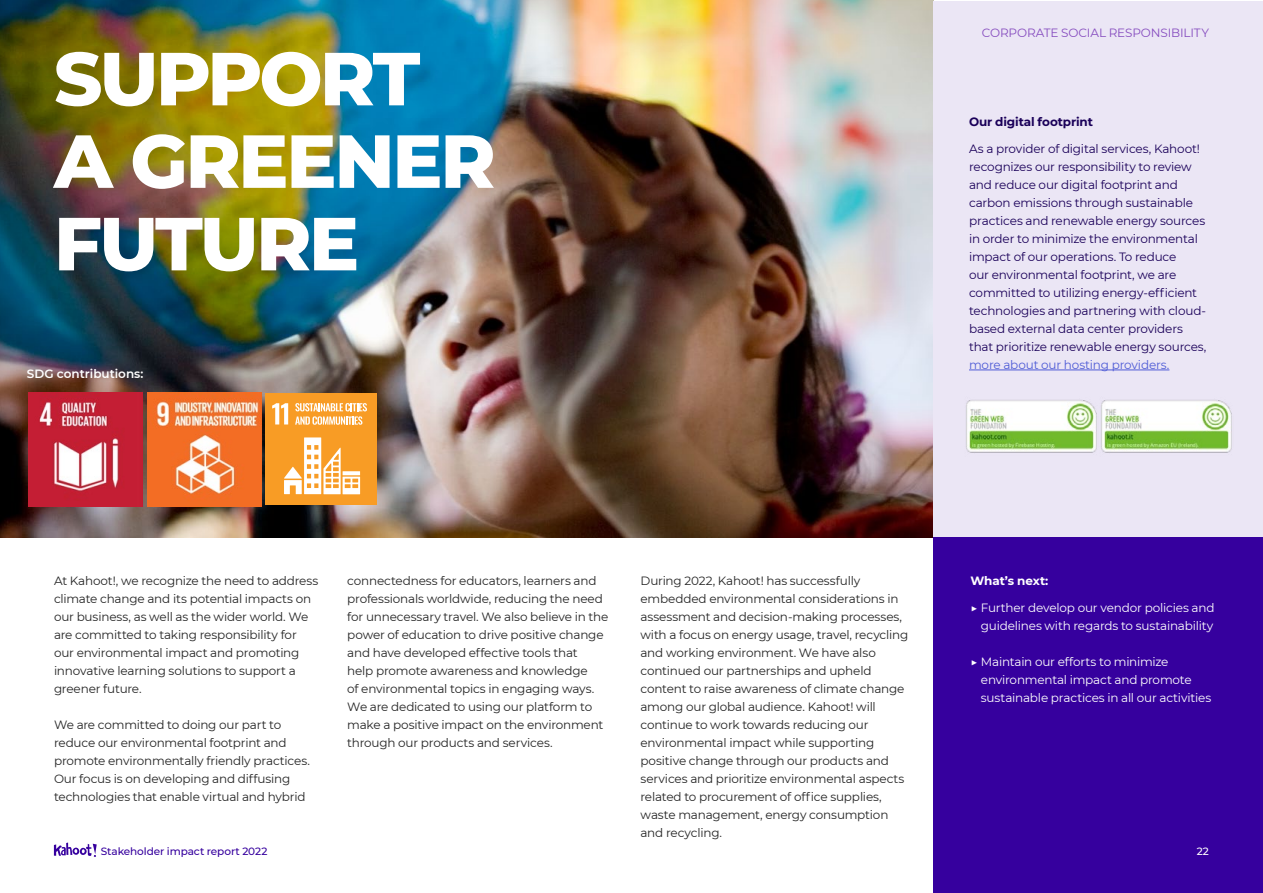
<style>
.page{position:relative;width:1263px;height:893px;background:#fff}
.page>*{position:absolute;margin:0;border:0;box-sizing:border-box;transform-origin:0 0}
.t1{font:800 75px/82.5px "Montserrat";letter-spacing:-.035em;color:#fff}
.t2{font:12px/18px "Montserrat";letter-spacing:-.015em;color:#242424}
.t3{font:12px/18px "Montserrat";letter-spacing:-.015em;color:#1a0059}
.t4{font:12px/18px "Montserrat";letter-spacing:-.015em;color:#fff;text-align:right}
.t5{font:12px "Montserrat";letter-spacing:-.01em;color:#4f5cd6}
.t6{font:12px "Montserrat";letter-spacing:-.01em;color:#864cbf}
.t7{font:700 12px "Montserrat";letter-spacing:-.01em;color:#1a0059}
.t8{font:600 12px "Montserrat";color:#fff}
.t9{font:700 12px "Montserrat";letter-spacing:-.015em;color:#fff}
.t10{font:500 10.5px "Montserrat";letter-spacing:-.005em;color:#36009e}
.t11{font:500 10.5px "Montserrat";color:#fff}
</style>
<div class="page">
<img style="left:0;top:0;width:933px;height:537px">
<div style="left:934px;top:240px;width:329px;height:653px;background:#36009e"></div>
<img style="left:28px;top:393px;width:114px;height:114px">
<img style="left:147px;top:393px;width:114px;height:114px">
<div style="left:265px;top:393px;width:112px;height:112px;background:#f89c25"></div>
<svg style="left:272px;top:403px;width:16px;height:21px"></svg>
<svg style="left:295px;top:403px;width:72px;height:22px"></svg>
<svg style="left:284px;top:437px;width:76px;height:57px"></svg>
<div style="left:934px;top:1px;width:329px;height:536px;background:#ebe6f5"></div>
<hr style="left:969px;top:370px;width:200px;height:1px;background:#4f5cd6">
<img style="left:1101px;top:400px;width:131px;height:53px">
<img style="left:966px;top:400px;width:131px;height:53px">
<svg style="left:54px;top:842px;width:43px;height:15px"></svg>
<h1 class="t1" style="left:54px;top:33px;width:443px">SUPPORT<br>A GREENER<br>FUTURE</h1>
<p class="t8" style="left:27px;top:365px;width:118px">SDG contributions:</p>
<p class="t6" style="left:982px;top:25px;width:229px">CORPORATE SOCIAL RESPONSIBILITY</p>
<p class="t7" style="left:969px;top:113px;width:125px">Our digital footprint</p>
<p class="t3" style="left:969px;top:139px;width:239px">As a provider of digital services, Kahoot! recognizes our responsibility to review and reduce our digital footprint and carbon emissions through sustainable practices and renewable energy sources in order to minimize the environmental impact of our operations. To reduce<br>our environmental footprint, we are committed to utilizing energy-efficient technologies and partnering with cloud&shy;based external data center providers that prioritize renewable energy sources,</p>
<p class="t5" style="left:969px;top:356px;width:202px">more about our hosting providers.</p>
<p class="t2" style="left:54px;top:571px;width:266px">At Kahoot!, we recognize the need to address climate change and its potential impacts on our business, as well as the wider world. We are committed to taking responsibility for our environmental impact and promoting innovative learning solutions to support a greener future.</p>
<p class="t2" style="left:54px;top:715px;width:257px">We are committed to doing our part to reduce our environmental footprint and promote environmentally friendly practices.<br>Our focus is on developing and diffusing technologies that enable virtual and hybrid</p>
<p class="t2" style="left:640px;top:571px;width:269px">During 2022, Kahoot! has successfully embedded environmental considerations in assessment and decision-making processes, with a focus on energy usage, travel, recycling and working environment. We have also continued our partnerships and upheld content to raise awareness of climate change among our global audience. Kahoot! will continue to work towards reducing our environmental impact while supporting positive change through our products and services and prioritize environmental aspects related to procurement of office supplies, waste management, energy consumption and recycling.</p>
<p class="t2" style="left:347px;top:571px;width:263px">connectedness for educators, learners and professionals worldwide, reducing the need for unnecessary travel. We also believe in the power of education to drive positive change and have developed effective tools that<br>help promote awareness and knowledge<br>of environmental topics in engaging ways.<br>We are dedicated to using our platform to make a positive impact on the environment through our products and services.</p>
<p class="t9" style="left:970px;top:572px;width:79px">What’s next:</p>
<p class="t4" style="left:970px;top:598px;width:245px">▶ Further develop our vendor policies and guidelines with regards to sustainability</p>
<p class="t4" style="left:981px;top:652px;width:232px;text-align:left;text-indent:-10px">▶ Maintain our efforts to minimize environmental impact and promote sustainable practices in all our activities</p>
<p class="t10" style="left:101px;top:844px;width:168px">Stakeholder impact report 2022</p>
<p class="t11" style="left:1197px;top:844px;width:14px">22</p>
</div>
